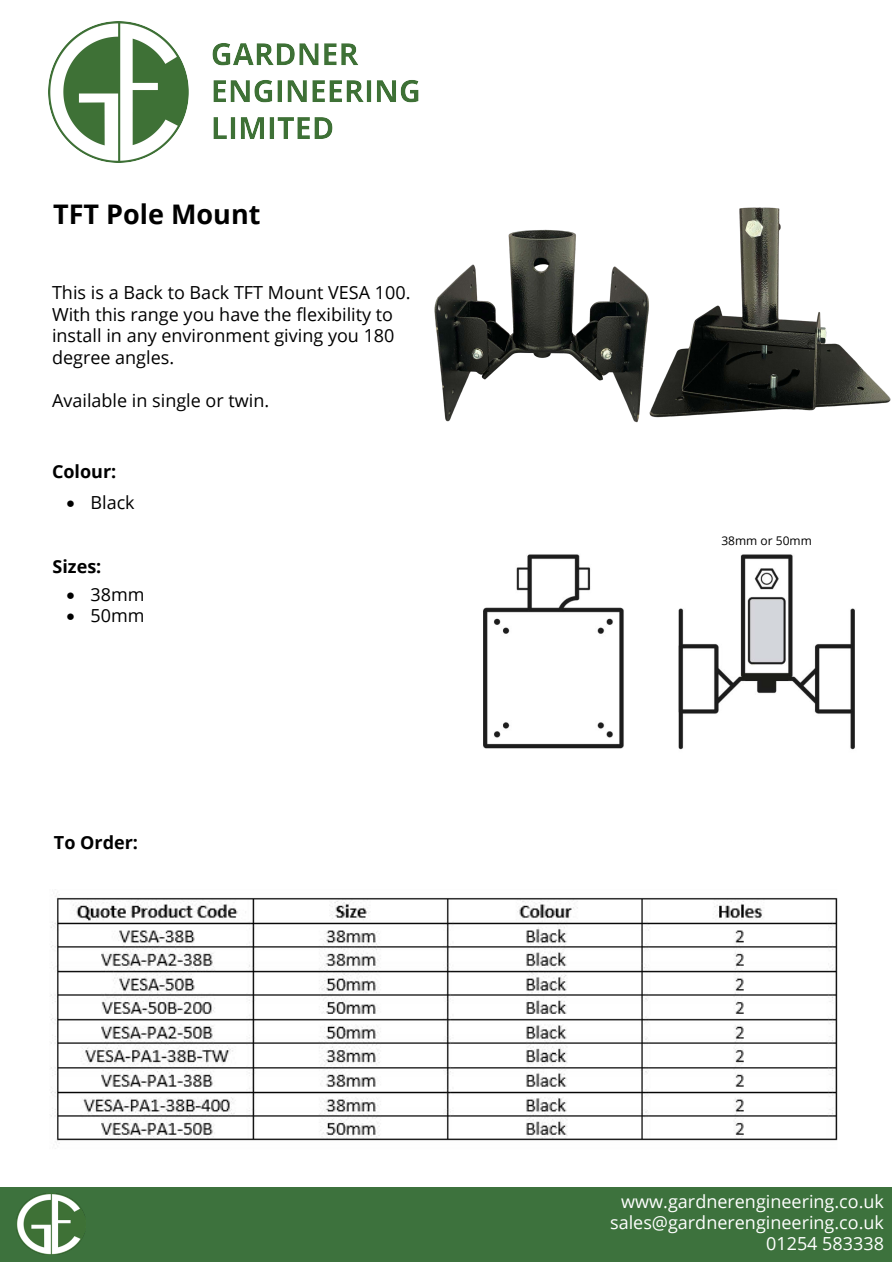
<style>
.page{position:relative;width:893px;height:1263px;background:#fff}
.page>*{position:absolute;margin:0;border:0;box-sizing:border-box;transform-origin:0 0}
.t1{font:700 27px "Open Sans";color:#000}
.t2{font:18px/21.6px "Open Sans";color:#000}
.t3{font:18px/21px "Open Sans";color:#fff;text-align:right}
.t4{font:700 18px "Open Sans";color:#000}
.t5{font:12px "Open Sans";color:#000}
</style>
<div class="page">
<div style="left:1px;top:1187px;width:891px;height:75px;background:#3d723d"></div>
<img style="left:16px;top:1194px;width:69px;height:61px">
<img style="left:483px;top:554px;width:372px;height:196px">
<img style="left:51px;top:896px;width:787px;height:248px">
<img style="left:434px;top:229px;width:198px;height:193px">
<img style="left:48px;top:22px;width:371px;height:140px">
<img style="left:632px;top:207px;width:259px;height:216px">
<h1 class="t1" style="left:53px;top:195px;width:209px">TFT Pole Mount</h1>
<p class="t2" style="left:52px;top:281px;width:360px">This is a Back to Back TFT Mount VESA 100.<br>With this range you have the flexibility to install in any environment giving you 180 degree angles.</p>
<p class="t2" style="left:52px;top:389px;width:219px">Available in single or twin.</p>
<p class="t4" style="left:52px;top:459px;width:66px">Colour:</p>
<p class="t2" style="left:67px;top:492px;width:70px">• Black</p>
<p class="t4" style="left:52px;top:554px;width:50px">Sizes:</p>
<p class="t2" style="left:67px;top:583px;width:80px">• 38mm</p>
<p class="t2" style="left:67px;top:604px;width:80px">• 50mm</p>
<p class="t4" style="left:54px;top:830px;width:86px">To Order:</p>
<p class="t5" style="left:721px;top:532px;width:92px">38mm or 50mm</p>
<p class="t3" style="left:610px;top:1190px;width:275px">www.gardnerengineering.co.uk sales@gardnerengineering.co.uk<br>01254 583338</p>
</div>
